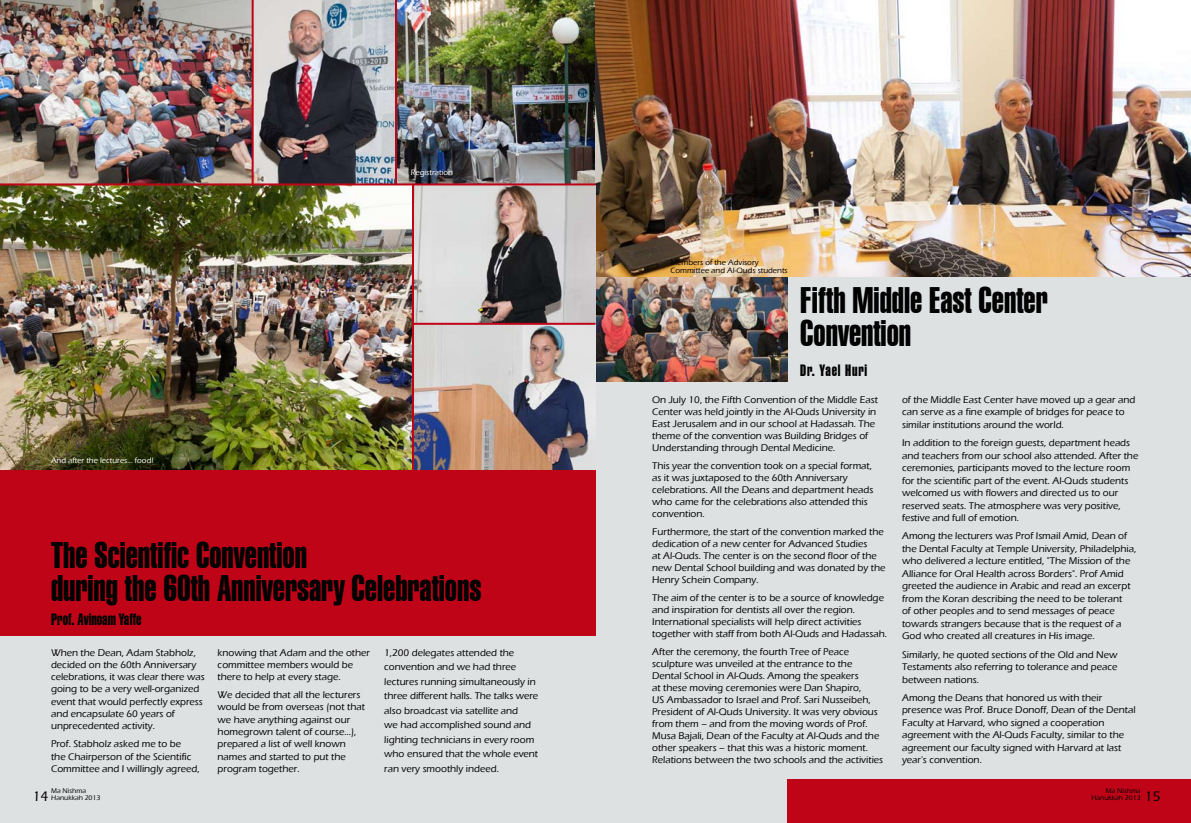
<style>
.page{position:relative;width:1191px;height:823px;background:#fff}
.page>*{position:absolute;margin:0;border:0;box-sizing:border-box;transform-origin:0 0}
.t1{font:36px/33px "Swiss 911 BT Extra Compressed";color:#000}
.t2{font:16px "Swiss 911 BT Extra Compressed";color:#000}
.t3{font:16px "Swiss 911 BT Extra Compressed";letter-spacing:.05em;color:#000}
.t4{font:500 14.1px "Eras ITC";color:#000}
.t5{font:500 10px/12.1px "Eras ITC";color:#000}
.t6{font:500 8px/8px "Eras ITC";color:#000}
.t7{font:500 8px "Eras ITC";color:#fff}
.t8{font:500 6.9px/7.8px "Eras ITC";color:#000}
</style>
<div class="page">
<div style="left:0;top:0;width:1191px;height:822px;background:#dde1e2"></div>
<div style="left:0;top:0;width:595px;height:635px;background:#c00418"></div>
<img style="left:397px;top:0;width:198px;height:183px">
<img style="left:0;top:0;width:252px;height:183px">
<img style="left:0;top:185px;width:595px;height:284px">
<img style="left:595px;top:277px;width:192px;height:105px">
<img style="left:595px;top:0;width:596px;height:277px">
<div style="left:787px;top:779px;width:404px;height:43px;background:#c00418"></div>
<img style="left:254px;top:0;width:141px;height:183px">
<hr style="left:412px;top:184px;width:2px;height:290px;background:#c00418">
<hr style="left:413px;top:322px;width:182px;height:2px;background:#c00418">
<p class="t7" style="left:51px;top:456px;width:104px">And after the lectures... food!</p>
<p class="t7" style="left:411px;top:168px;width:44px">Registration</p>
<h1 class="t1" style="left:51px;top:539px;width:432px">The Scientific Convention<br>during the 60th Anniversary Celebrations</h1>
<h2 class="t2" style="left:51px;top:609px;width:92px">Prof. Avinoam Yaffe</h2>
<p class="t5" style="left:51px;top:645px;width:155px">When the Dean, Adam Stabholz, decided on the 60th Anniversary celebrations, it was clear there was going to be a very well-organized event that would perfectly express and encapsulate 60 years of unprecedented activity.</p>
<p class="t5" style="left:51px;top:737px;width:150px">Prof. Stabholz asked me to be<br>the Chairperson of the Scientific<br>Committee and I willingly agreed,</p>
<p class="t5" style="left:384px;top:644px;width:156px;line-height:14.5px">1,200 delegates attended the convention and we had three lectures running simultaneously in three different halls. The talks were also broadcast via satellite and<br>we had accomplished sound and lighting technicians in every room who ensured that the whole event ran very smoothly indeed.</p>
<p class="t5" style="left:218px;top:646px;width:154px">knowing that Adam and the other committee members would be there to help at every stage.</p>
<p class="t5" style="left:218px;top:688px;width:149px">We decided that all the lecturers would be from overseas (not that we have anything against our homegrown talent of course…), prepared a list of well known names and started to put the program together.</p>
<p class="t6" style="left:670px;top:258px;width:119px">Members of the Advisory<br>Committee and Al-Quds students</p>
<h1 class="t1" style="left:800px;top:284px;width:249px">Fifth Middle East Center<br>Convention</h1>
<h2 class="t3" style="left:800px;top:361px;width:68px">Dr. Yael Huri</h2>
<p class="t5" style="left:652px;top:393px;width:227px">On July 10, the Fifth Convention of the Middle East Center was held jointly in the Al-Quds University in East Jerusalem and in our school at Hadassah. The theme of the convention was Building Bridges of Understanding through Dental Medicine.</p>
<p class="t5" style="left:652px;top:459px;width:223px">This year the convention took on a special format, as it was juxtaposed to the 60th Anniversary celebrations. All the Deans and department heads who came for the celebrations also attended this convention.</p>
<p class="t5" style="left:652px;top:525px;width:235px">Furthermore, the start of the convention marked the dedication of a new center for Advanced Studies<br>at Al-Quds. The center is on the second floor of the new Dental School building and was donated by the Henry Schein Company.</p>
<p class="t5" style="left:652px;top:591px;width:236px">The aim of the center is to be a source of knowledge and inspiration for dentists all over the region.<br>International specialists will help direct activities together with staff from both Al-Quds and Hadassah.</p>
<p class="t5" style="left:652px;top:645px;width:232px">After the ceremony, the fourth Tree of Peace sculpture was unveiled at the entrance to the Dental School in Al-Quds. Among the speakers<br>at these moving ceremonies were Dan Shapiro,<br>US Ambassador to Israel and Prof. Sari Nusseibeh, President of Al-Quds University. It was very obvious from them – and from the moving words of Prof.<br>Musa Bajali, Dean of the Faculty at Al-Quds and the other speakers – that this was a historic moment.<br>Relations between the two schools and the activities</p>
<p class="t5" style="left:902px;top:393px;width:235px;line-height:12.5px">of the Middle East Center have moved up a gear and can serve as a fine example of bridges for peace to similar institutions around the world.</p>
<p class="t5" style="left:902px;top:436px;width:238px;line-height:12.5px">In addition to the foreign guests, department heads and teachers from our school also attended. After the ceremonies, participants moved to the lecture room for the scientific part of the event. Al-Quds students welcomed us with flowers and directed us to our reserved seats. The atmosphere was very positive, festive and full of emotion.</p>
<p class="t5" style="left:902px;top:529px;width:236px;line-height:12.5px">Among the lecturers was Prof Ismail Amid, Dean of the Dental Faculty at Temple University, Philadelphia, who delivered a lecture entitled, "The Mission of the Alliance for Oral Health across Borders". Prof Amid greeted the audience in Arabic and read an excerpt from the Koran describing the need to be tolerant<br>of other peoples and to send messages of peace towards strangers because that is the request of a God who created all creatures in His image.</p>
<p class="t5" style="left:902px;top:647px;width:217px;line-height:12.5px;text-align:justify">Similarly, he quoted sections of the Old and New Testaments also referring to tolerance and peace between nations.</p>
<p class="t5" style="left:902px;top:691px;width:235px;line-height:12.5px">Among the Deans that honored us with their presence was Prof. Bruce Donoff, Dean of the Dental Faculty at Harvard, who signed a cooperation agreement with the Al-Quds Faculty, similar to the agreement our faculty signed with Harvard at last year's convention.</p>
<p class="t8" style="left:51px;top:786px;width:51px">Ma Nishma<br>Hanukkah 2013</p>
<p class="t8" style="left:1091px;top:786px;width:51px;text-align:right">Ma Nishma<br>Hanukkah 2013</p>
<h3 class="t4" style="left:32px;top:787px;width:18px">14</h3>
<h3 class="t4" style="left:1144px;top:787px;width:18px">15</h3>
</div>
